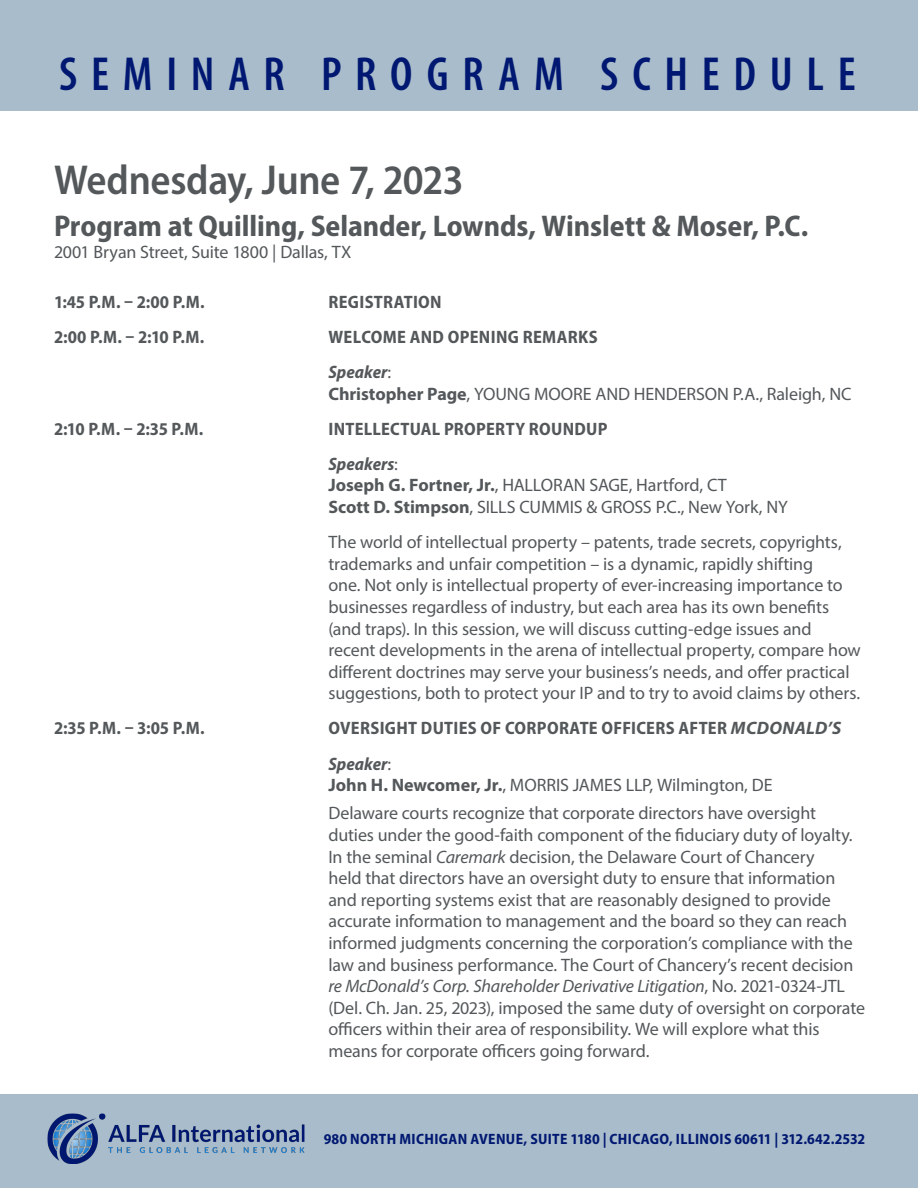
<style>
.page{position:relative;width:918px;height:1188px;background:#fff}
.page>*{position:absolute;margin:0;border:0;box-sizing:border-box;transform-origin:0 0}
.Body_Text{font:600 condensed 48px "Myriad Pro";letter-spacing:.285em;color:#001871}
.Program_Title{font:600 semi-condensed 42px "Myriad Pro";letter-spacing:-.01em;color:#54585a}
.Heading_2{font:700 semi-condensed 30px "Myriad Pro";letter-spacing:-.005em;color:#54585a}
.Program_Body_Text{font:18px/21.6px "Myriad Pro";letter-spacing:-.01em;color:#54585a}
.Program_Title-2{font:18px/21.6px "Myriad Pro";letter-spacing:-.01em;color:#54585a}
.Program_Title-3{font:700 semi-condensed 18px "Myriad Pro";letter-spacing:.015em;color:#54585a}
.Heading_2-2{font:18px "Myriad Pro";letter-spacing:-.01em;color:#54585a}
.t1{font:700 semi-condensed 15px "Myriad Pro";letter-spacing:.02em;color:#001871}
.s1{font-weight:700;font-style:italic;font-stretch:semi-condensed}
.s2{font-weight:700}
.s3{font-style:italic;font-stretch:normal}
.s4{font-style:italic}
</style>
<div class="page">
<div style="left:0;top:1094px;width:918px;height:94px;background:#a9bccb"></div>
<div style="left:0;top:0;width:918px;height:110px;background:#a9bccb"></div>
<img style="left:48px;top:1113px;width:257px;height:51px">
<p class="Body_Text" style="left:59px;top:44px;width:798px">SEMINAR PROGRAM SCHEDULE</p>
<p class="Program_Title" style="left:54px;top:153px;width:411px">Wednesday, June 7, 2023</p>
<p class="Heading_2" style="left:54px;top:207px;width:756px">Program at Quilling, Selander, Lownds, Winslett &amp; Moser, P.C.</p>
<p class="Heading_2-2" style="left:54px;top:241px;width:299px">2001 Bryan Street, Suite 1800 | Dallas, TX</p>
<p class="Program_Title-3" style="left:54px;top:290px;width:152px">1:45 P.M. – 2:00 P.M.</p>
<p class="Program_Title-3" style="left:328px;top:290px;width:115px">REGISTRATION</p>
<p class="Program_Title-3" style="left:54px;top:325px;width:152px">2:00 P.M. – 2:10 P.M.</p>
<p class="Program_Title-3" style="left:328px;top:325px;width:271px">WELCOME AND OPENING REMARKS</p>
<p class="Program_Body_Text" style="left:328px;top:361px;width:525px"><span class="s1">Speaker</span>:<br><span class="s2">Christopher Page</span>, YOUNG MOORE AND HENDERSON P.A., Raleigh, NC</p>
<p class="Program_Title-3" style="left:54px;top:417px;width:151px">2:10 P.M. – 2:35 P.M.</p>
<p class="Program_Title-3" style="left:328px;top:417px;width:281px">INTELLECTUAL PROPERTY ROUNDUP</p>
<p class="Program_Body_Text" style="left:328px;top:453px;width:400px"><span class="s1">Speakers</span>:<br><span class="s2">Joseph G. Fortner, Jr.</span>, HALLORAN SAGE, Hartford, CT</p>
<p class="Program_Body_Text" style="left:328px;top:496px;width:461px"><span class="s2">Scott D. Stimpson</span>, SILLS CUMMIS &amp; GROSS P.C., New York, NY</p>
<p class="Program_Title-2" style="left:328px;top:531px;width:534px">The world of intellectual property – patents, trade secrets, copyrights, trademarks and unfair competition – is a dynamic, rapidly shifting<br>one. Not only is intellectual property of ever-increasing importance to businesses regardless of industry, but each area has its own benefits (and traps). In this session, we will discuss cutting-edge issues and recent developments in the arena of intellectual property, compare how different doctrines may serve your business’s needs, and offer practical suggestions, both to protect your IP and to try to avoid claims by others.</p>
<p class="Program_Title-3" style="left:54px;top:717px;width:152px">2:35 P.M. – 3:05 P.M.</p>
<p class="Program_Title-3" style="left:328px;top:717px;width:514px">OVERSIGHT DUTIES OF CORPORATE OFFICERS AFTER <span class="s3">MCDONALD’S</span></p>
<p class="Program_Body_Text" style="left:328px;top:752px;width:446px"><span class="s1">Speaker</span>:<br><span class="s2">John H. Newcomer, Jr.</span>, MORRIS JAMES LLP, Wilmington, DE</p>
<p class="Program_Body_Text" style="left:328px;top:802px;width:538px">Delaware courts recognize that corporate directors have oversight duties under the good-faith component of the fiduciary duty of loyalty.<br>In the seminal <span class="s4">Caremark</span> decision, the Delaware Court of Chancery<br>held that directors have an oversight duty to ensure that information and reporting systems exist that are reasonably designed to provide accurate information to management and the board so they can reach informed judgments concerning the corporation’s compliance with the law and business performance. The Court of Chancery’s recent decision <span class="s4">re McDonald’s Corp. Shareholder Derivative Litigation</span>, No. 2021-0324-JTL (Del. Ch. Jan. 25, 2023), imposed the same duty of oversight on corporate officers within their area of responsibility. We will explore what this means for corporate officers going forward.</p>
<p class="t1" style="left:324px;top:1130px;width:543px">980 NORTH MICHIGAN AVENUE, SUITE 1180 | CHICAGO, ILLINOIS 60611 | 312.642.2532</p>
</div>
